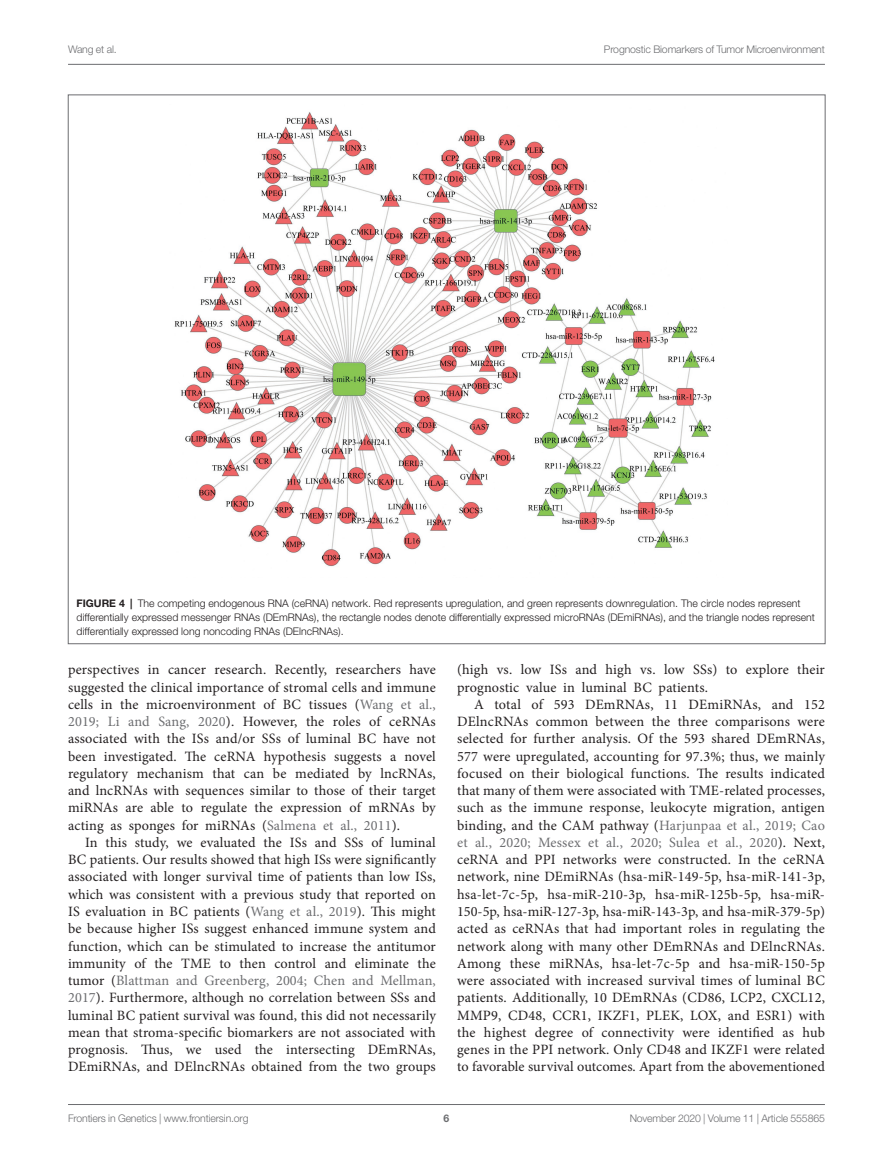
<style>
.page{position:relative;width:893px;height:1170px;background:#fff}
.page>*{position:absolute;margin:0;border:0;box-sizing:border-box;transform-origin:0 0}
.TEXT{font:14.25px/17.2px "Minion Pro";letter-spacing:.005em;color:#231f20;text-align:justify}
.TEXT_FLUSH{font:14.25px/17.2px "Minion Pro";letter-spacing:.01em;color:#231f20;text-align:justify}
.FIG_LEG{font:300 10.5px/14.2px "Helvetica Neue LT Std";color:#231f20}
.t1{font:300 10.5px "Helvetica Neue LT Std";letter-spacing:-.015em;color:#6c6d70}
.t2{font:700 10.5px "Helvetica Neue LT Std";color:#6c6d70}
.s1{font-weight:700}
.s2{color:#6c6d70}
</style>
<div class="page">
<hr style="left:68px;top:64px;width:757px;height:1px;background:#6c6d70">
<hr style="left:68px;top:1104px;width:757px;height:1px;background:#6c6d70">
<img style="left:174px;top:112px;width:541px;height:455px">
<p class="t1" style="left:68px;top:42px;width:50px">Wang et al.</p>
<p class="t1" style="left:604px;top:42px;width:223px">Prognostic Biomarkers of Tumor Microenvironment</p>
<p class="FIG_LEG" style="left:77px;top:595px;width:740px"><span class="s1">FIGURE 4 |</span> The competing endogenous RNA (ceRNA) network. Red represents upregulation, and green represents downregulation. The circle nodes represent differentially expressed messenger RNAs (DEmRNAs), the rectangle nodes denote differentially expressed microRNAs (DEmiRNAs), and the triangle nodes represent differentially expressed long noncoding RNAs (DElncRNAs).</p>
<p class="TEXT_FLUSH" style="left:68px;top:661px;width:369px">perspectives in cancer research. Recently, researchers have suggested the clinical importance of stromal cells and immune cells in the microenvironment of BC tissues (<span class="s2">Wang et al., 2019; Li and Sang, 2020</span>). However, the roles of ceRNAs associated with the ISs and/or SSs of luminal BC have not been investigated. The ceRNA hypothesis suggests a novel regulatory mechanism that can be mediated by lncRNAs, and lncRNAs with sequences similar to those of their target miRNAs are able to regulate the expression of mRNAs by acting as sponges for miRNAs (<span class="s2">Salmena et al., 2011</span>).</p>
<p class="TEXT" style="left:68px;top:833px;width:369px;text-indent:17px">In this study, we evaluated the ISs and SSs of luminal BC patients. Our results showed that high ISs were significantly associated with longer survival time of patients than low ISs, which was consistent with a previous study that reported on IS evaluation in BC patients (<span class="s2">Wang et al., 2019</span>). This might be because higher ISs suggest enhanced immune system and function, which can be stimulated to increase the antitumor immunity of the TME to then control and eliminate the tumor (<span class="s2">Blattman and Greenberg, 2004; Chen and Mellman, 2017</span>). Furthermore, although no correlation between SSs and luminal BC patient survival was found, this did not necessarily mean that stroma-specific biomarkers are not associated with prognosis. Thus, we used the intersecting DEmRNAs, DEmiRNAs, and DElncRNAs obtained from the two groups</p>
<p class="TEXT" style="left:457px;top:661px;width:369px">(high vs. low ISs and high vs. low SSs) to explore their prognostic value in luminal BC patients.</p>
<p class="TEXT" style="left:457px;top:695px;width:369px;text-indent:17px">A total of 593 DEmRNAs, 11 DEmiRNAs, and 152<br>DElncRNAs common between the three comparisons were selected for further analysis. Of the 593 shared DEmRNAs, 577 were upregulated, accounting for 97.3%; thus, we mainly focused on their biological functions. The results indicated that many of them were associated with TME-related processes, such as the immune response, leukocyte migration, antigen binding, and the CAM pathway (<span class="s2">Harjunpaa et al., 2019; Cao et al., 2020; Messex et al., 2020; Sulea et al., 2020</span>). Next, ceRNA and PPI networks were constructed. In the ceRNA network, nine DEmiRNAs (hsa-miR-149-5p, hsa-miR-141-3p, hsa-let-7c-5p, hsa-miR-210-3p, hsa-miR-125b-5p, hsa-miR-150-5p, hsa-miR-127-3p, hsa-miR-143-3p, and hsa-miR-379-5p) acted as ceRNAs that had important roles in regulating the network along with many other DEmRNAs and DElncRNAs.<br>Among these miRNAs, hsa-let-7c-5p and hsa-miR-150-5p were associated with increased survival times of luminal BC patients. Additionally, 10 DEmRNAs (CD86, LCP2, CXCL12, MMP9, CD48, CCR1, IKZF1, PLEK, LOX, and ESR1) with the highest degree of connectivity were identified as hub genes in the PPI network. Only CD48 and IKZF1 were related to favorable survival outcomes. Apart from the abovementioned</p>
<p class="t1" style="left:68px;top:1111px;width:182px">Frontiers in Genetics | www.frontiersin.org</p>
<p class="t2" style="left:444px;top:1111px;width:7px">6</p>
<p class="t1" style="left:630px;top:1111px;width:197px">November 2020 | Volume 11 | Article 555865</p>
</div>
